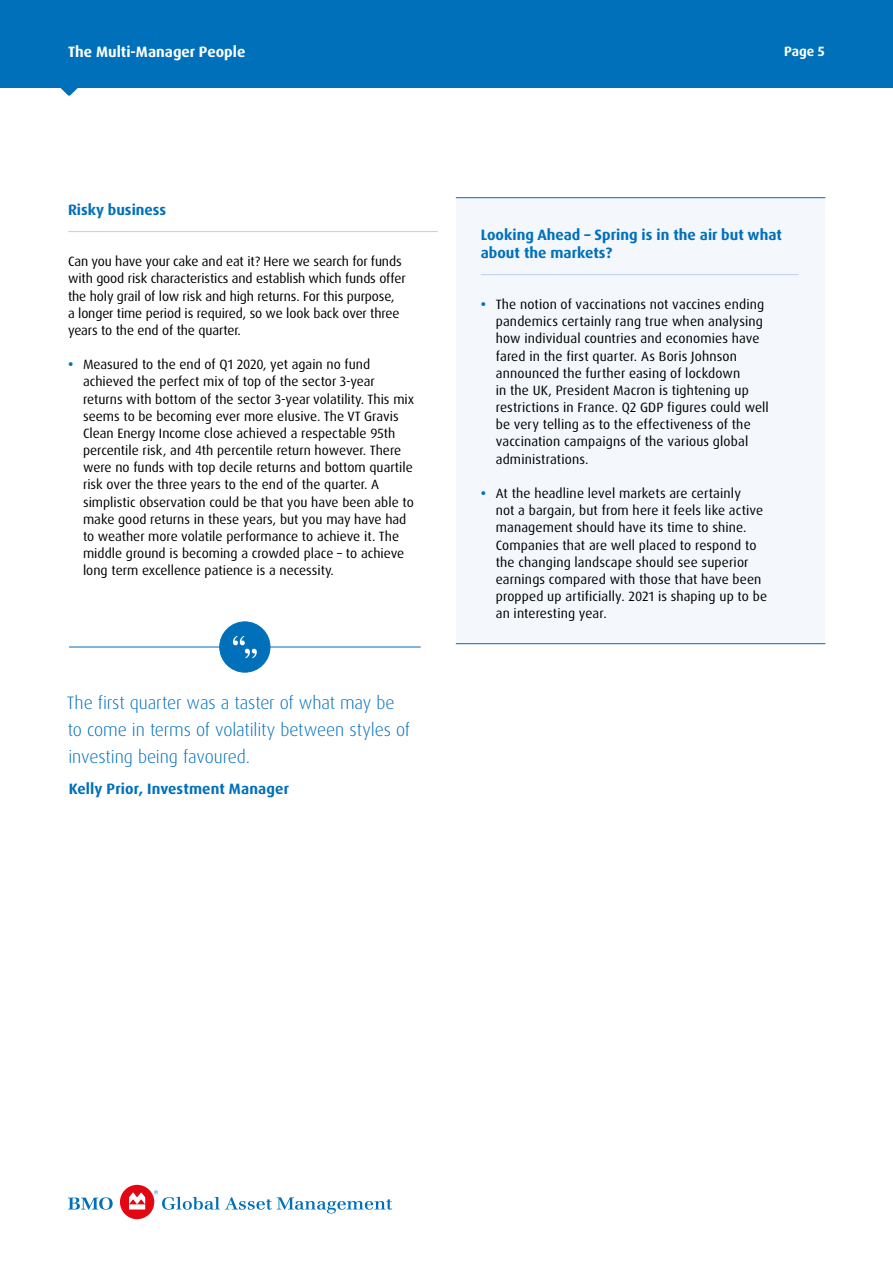
<style>
.page{position:relative;width:893px;height:1263px;background:#fff}
.page>*{position:absolute;margin:0;border:0;box-sizing:border-box;transform-origin:0 0}
.t1{font:300 18px/27px "Dax Pro";letter-spacing:-.005em;color:#0070ba}
.t2{font:700 15px/17.2px "Dax Pro";color:#0070ba}
.t3{font:700 15px "Dax Pro";color:#fff}
.t4{font:13.5px/17.1px "Dax Pro";color:#000}
.t5{font:700 13.5px "Dax Pro";color:#fff}
.s1{font-weight:700;color:#0070ba}
</style>
<div class="page">
<svg style="left:68px;top:1197px;width:45px;height:13px"></svg>
<div style="left:120px;top:1185px;width:34px;height:34px;background:#e30613;border-radius:50%"></div>
<svg style="left:129px;top:1192px;width:16px;height:17px"></svg>
<svg style="left:154px;top:1190px;width:238px;height:23px"></svg>
<div style="left:456px;top:198px;width:368px;height:446px;background:#f4f7fc"></div>
<hr style="left:69px;top:647px;width:352px;height:1px;background:#0070ba">
<div style="left:220px;top:622px;width:50px;height:50px;background:#0070ba;border-radius:50%"></div>
<div style="left:219px;top:621px;width:51px;height:51px;border:1px solid #0070ba;border-radius:50%"></div>
<svg style="left:233px;top:636px;width:24px;height:22px"></svg>
<div style="left:0;top:0;width:893px;height:88px;background:#0070ba"></div>
<svg style="left:60px;top:88px;width:18px;height:8px"></svg>
<hr style="left:68px;top:231px;width:370px;height:1px;background:#bcd0ed">
<hr style="left:456px;top:197px;width:369px;height:1px;background:#0070ba">
<hr style="left:456px;top:643px;width:369px;height:1px;background:#0070ba">
<hr style="left:481px;top:274px;width:317px;height:1px;background:#bcd0ed">
<p class="t3" style="left:68px;top:42px;width:179px">The Multi-Manager People</p>
<p class="t5" style="left:784px;top:43px;width:42px">Page 5</p>
<p class="t2" style="left:68px;top:201px;width:100px">Risky business</p>
<p class="t4" style="left:68px;top:253px;width:339px">Can you have your cake and eat it? Here we search for funds with good risk characteristics and establish which funds offer the holy grail of low risk and high returns. For this purpose,<br>a longer time period is required, so we look back over three years to the end of the quarter.</p>
<p class="t4" style="left:83px;top:356px;width:333px;text-indent:-15px"><span class="s1">•</span> Measured to the end of Q1 2020, yet again no fund achieved the perfect mix of top of the sector 3-year returns with bottom of the sector 3-year volatility. This mix seems to be becoming ever more elusive. The VT Gravis Clean Energy Income close achieved a respectable 95th percentile risk, and 4th percentile return however. There were no funds with top decile returns and bottom quartile risk over the three years to the end of the quarter. A simplistic observation could be that you have been able to make good returns in these years, but you may have had to weather more volatile performance to achieve it. The middle ground is becoming a crowded place – to achieve long term excellence patience is a necessity.</p>
<h1 class="t1" style="left:67px;top:689px;width:345px">The first quarter was a taster of what may be to come in terms of volatility between styles of investing being favoured.</h1>
<p class="t2" style="left:69px;top:780px;width:222px">Kelly Prior, Investment Manager</p>
<p class="t2" style="left:481px;top:227px;width:303px">Looking Ahead – Spring is in the air but what about the markets?</p>
<p class="t4" style="left:496px;top:296px;width:275px;text-indent:-15px"><span class="s1">•</span> The notion of vaccinations not vaccines ending pandemics certainly rang true when analysing how individual countries and economies have fared in the first quarter. As Boris Johnson announced the further easing of lockdown<br>in the UK, President Macron is tightening up restrictions in France. Q2 GDP figures could well be very telling as to the effectiveness of the vaccination campaigns of the various global administrations.</p>
<p class="t4" style="left:496px;top:485px;width:273px;text-indent:-15px"><span class="s1">•</span> At the headline level markets are certainly<br>not a bargain, but from here it feels like active management should have its time to shine.<br>Companies that are well placed to respond to the changing landscape should see superior earnings compared with those that have been propped up artificially. 2021 is shaping up to be an interesting year.</p>
</div>
